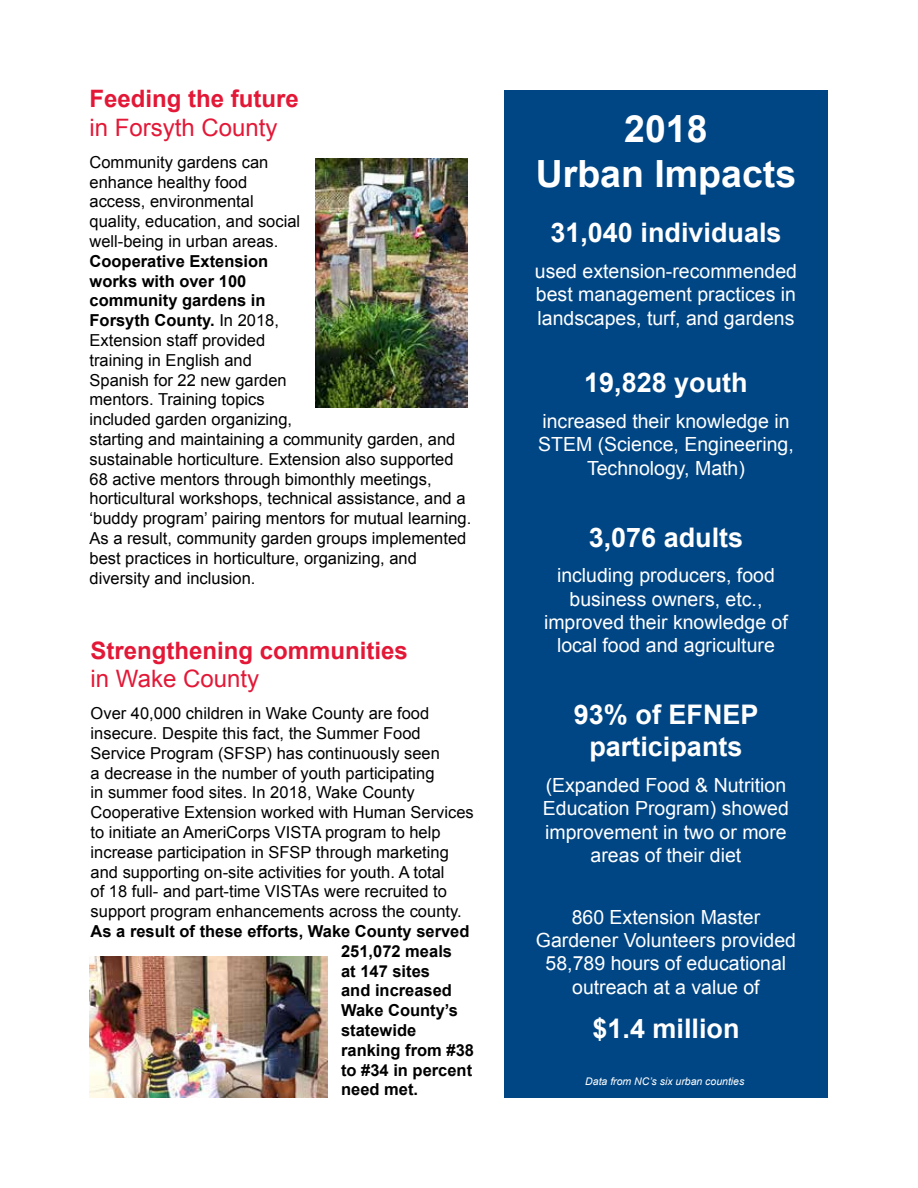
<style>
.page{position:relative;width:918px;height:1188px;background:#fff}
.page>*{position:absolute;margin:0;border:0;box-sizing:border-box;transform-origin:0 0}
.t1{font:700 37.5px/45px "Arial";color:#fff;text-align:center}
.t2{font:700 27px/32.4px "Arial";color:#fff;text-align:center}
.t3{font:700 24px "Arial";color:#e31837}
.t4{font:24px "Arial";color:#e31837}
.t5{font:19.5px/23.4px "Arial";color:#fff;text-align:center}
.t6{font:16.5px/19.8px "Arial";color:#000}
.t7{font:700 16.5px/19.8px "Arial";color:#000}
.t8{font:italic 10.5px "Arial";color:#fff}
.s1{font-weight:700}
</style>
<div class="page">
<img style="left:315px;top:159px;width:152px;height:249px">
<div style="left:504px;top:90px;width:324px;height:1008px;background:#004684"></div>
<img style="left:90px;top:956px;width:238px;height:141px">
<h3 class="t3" style="left:90px;top:83px;width:211px">Feeding the future</h3>
<h3 class="t4" style="left:90px;top:112px;width:190px">in Forsyth County</h3>
<p class="t6" style="left:90px;top:152px;width:212px">Community gardens can enhance healthy food access, environmental quality, education, and social well-being in urban areas.</p>
<p class="t6" style="left:90px;top:251px;width:383px"><span class="s1">Cooperative Extension<br>works with over 100<br>community gardens in<br>Forsyth County.</span> In 2018,<br>Extension staff provided<br>training in English and<br>Spanish for 22 new garden<br>mentors. Training topics<br>included garden organizing,<br>starting and maintaining a community garden, and sustainable horticulture. Extension also supported 68 active mentors through bimonthly meetings, horticultural workshops, technical assistance, and a ‘buddy program’ pairing mentors for mutual learning.<br>As a result, community garden groups implemented best practices in horticulture, organizing, and diversity and inclusion.</p>
<h3 class="t3" style="left:91px;top:634px;width:319px">Strengthening communities</h3>
<h3 class="t4" style="left:91px;top:663px;width:170px">in Wake County</h3>
<p class="t6" style="left:91px;top:704px;width:385px">Over 40,000 children in Wake County are food insecure. Despite this fact, the Summer Food Service Program (SFSP) has continuously seen<br>a decrease in the number of youth participating<br>in summer food sites. In 2018, Wake County Cooperative Extension worked with Human Services to initiate an AmeriCorps VISTA program to help increase participation in SFSP through marketing and supporting on-site activities for youth. A total<br>of 18 full- and part-time VISTAs were recruited to support program enhancements across the county.</p>
<p class="t7" style="left:341px;top:922px;width:134px;text-indent:-251px">As a result of these efforts, Wake County served<br>251,072 meals<br>at 147 sites<br>and increased<br>Wake County’s statewide ranking from #38 to #34 in percent need met.</p>
<h1 class="t1" style="left:536px;top:107px;width:262px">2018<br>Urban Impacts</h1>
<h2 class="t2" style="left:550px;top:218px;width:233px">31,040 individuals</h2>
<p class="t5" style="left:535px;top:260px;width:264px;text-align:justify">used extension-recommended best management practices in landscapes, turf, and gardens</p>
<h2 class="t2" style="left:584px;top:368px;width:165px">19,828 youth</h2>
<p class="t5" style="left:538px;top:409px;width:257px">increased their knowledge in<br>STEM (Science, Engineering,<br>Technology, Math)</p>
<h2 class="t2" style="left:589px;top:522px;width:156px">3,076 adults</h2>
<p class="t5" style="left:544px;top:564px;width:245px">including producers, food business owners, etc., improved their knowledge of local food and agriculture</p>
<h2 class="t2" style="left:574px;top:699px;width:186px">93% of EFNEP participants</h2>
<p class="t5" style="left:543px;top:774px;width:248px">(Expanded Food &amp; Nutrition<br>Education Program) showed improvement in two or more areas of their diet</p>
<p class="t5" style="left:536px;top:905px;width:262px">860 Extension Master<br>Gardener Volunteers provided<br>58,789 hours of educational outreach at a value of</p>
<h2 class="t2" style="left:592px;top:1013px;width:149px">$1.4 million</h2>
<p class="t8" style="left:585px;top:1074px;width:161px">Data from NC’s six urban counties</p>
</div>
